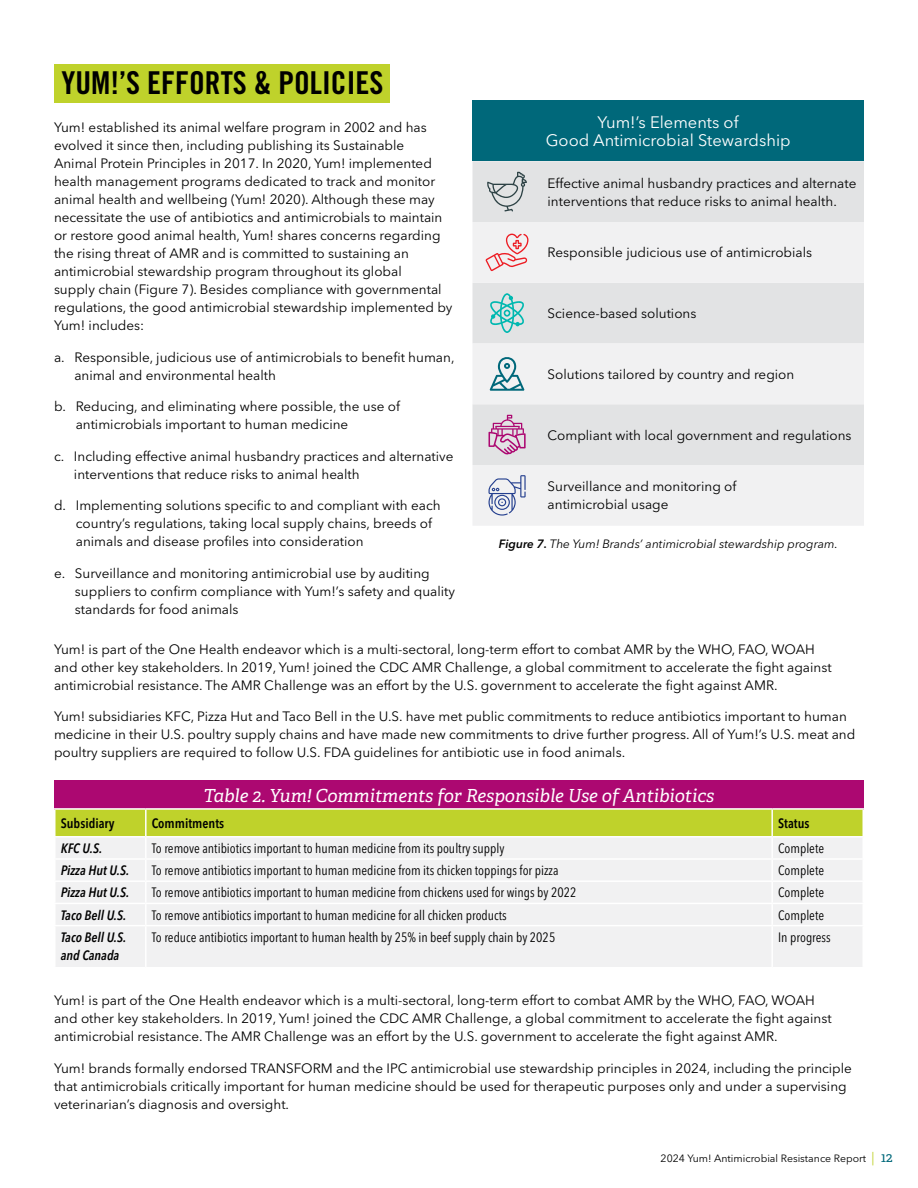
<style>
.page{position:relative;width:918px;height:1188px;background:#fff}
.page>*{position:absolute;margin:0;border:0;box-sizing:border-box;transform-origin:0 0}
.t1{font:31.5px "Trade Gothic LT Std Bd Cn 20";color:#000}
.t2{font:italic 18px "Adelle CYR";color:#fff}
.t3{font:16.5px/18px "Avenir Next LT Pro";color:#fff;text-align:center}
.t4{font:13.5px/18px "Avenir Next LT Pro";color:#000}
.t5{font:condensed 13.5px "Avenir Next LT Pro";color:#000}
.t6{font:italic 600 condensed 13.5px/18px "Avenir Next LT Pro";color:#000}
.t7{font:600 condensed 13.5px "Avenir Next LT Pro";color:#000}
.t8{font:italic 12px "Avenir Next LT Pro";color:#000}
.t9{font:10.5px "Avenir Next LT Pro";color:#000}
.s1{font-weight:600}
.s2{font-size:13.5px;color:#bfd22b}
.s3{font-family:"Adelle CYR";font-size:13.5px;color:#00687a}
</style>
<div class="page">
<div style="left:55px;top:65px;width:335px;height:38px;background:#bfd22b"></div>
<div style="left:472px;top:100px;width:392px;height:61px;background:#00687a"></div>
<div style="left:472px;top:161px;width:392px;height:61px;background:#e2e3e4"></div>
<svg style="left:472px;top:222px;width:392px;height:304px;fill:#f1f1f2"></svg>
<svg style="left:487px;top:172px;width:40px;height:40px;background:#c3c7c8"></svg>
<svg style="left:485px;top:234px;width:44px;height:37px"></svg>
<svg style="left:490px;top:293px;width:34px;height:40px"></svg>
<svg style="left:490px;top:354px;width:35px;height:37px"></svg>
<svg style="left:489px;top:415px;width:37px;height:39px"></svg>
<svg style="left:489px;top:475px;width:37px;height:41px"></svg>
<div style="left:54px;top:780px;width:810px;height:33px;background:#ac0871"></div>
<div style="left:56px;top:810px;width:806px;height:26px;background:#bfd22b"></div>
<div style="left:56px;top:838px;width:806px;height:129px;background:#f1f1f2"></div>
<hr style="left:54px;top:808px;width:92px;height:2px;background:#fff">
<hr style="left:54px;top:810px;width:2px;height:26px;background:#fff">
<hr style="left:146px;top:808px;width:626px;height:2px;background:#fff">
<hr style="left:145px;top:810px;width:2px;height:26px;background:#fff">
<hr style="left:772px;top:808px;width:92px;height:2px;background:#fff">
<hr style="left:771px;top:810px;width:2px;height:26px;background:#fff">
<hr style="left:862px;top:810px;width:2px;height:26px;background:#fff">
<hr style="left:145px;top:838px;width:2px;height:20px;background:#fff">
<hr style="left:771px;top:838px;width:2px;height:20px;background:#fff">
<hr style="left:54px;top:858px;width:92px;height:2px;background:#fff">
<hr style="left:146px;top:858px;width:626px;height:2px;background:#fff">
<hr style="left:145px;top:860px;width:2px;height:20px;background:#fff">
<hr style="left:772px;top:858px;width:92px;height:2px;background:#fff">
<hr style="left:771px;top:860px;width:2px;height:20px;background:#fff">
<hr style="left:54px;top:880px;width:92px;height:2px;background:#fff">
<hr style="left:146px;top:880px;width:626px;height:2px;background:#fff">
<hr style="left:145px;top:882px;width:2px;height:21px;background:#fff">
<hr style="left:772px;top:880px;width:92px;height:2px;background:#fff">
<hr style="left:771px;top:882px;width:2px;height:21px;background:#fff">
<hr style="left:54px;top:903px;width:92px;height:1px;background:#fff">
<hr style="left:146px;top:903px;width:626px;height:1px;background:#fff">
<hr style="left:145px;top:904px;width:2px;height:21px;background:#fff">
<hr style="left:772px;top:903px;width:92px;height:1px;background:#fff">
<hr style="left:771px;top:904px;width:2px;height:21px;background:#fff">
<hr style="left:54px;top:925px;width:92px;height:1px;background:#fff">
<hr style="left:146px;top:925px;width:626px;height:1px;background:#fff">
<hr style="left:145px;top:926px;width:2px;height:41px;background:#fff">
<hr style="left:772px;top:925px;width:92px;height:1px;background:#fff">
<hr style="left:771px;top:926px;width:2px;height:41px;background:#fff">
<h1 class="t1" style="left:62px;top:64px;width:323px">YUM!’S EFFORTS &amp; POLICIES</h1>
<p class="t4" style="left:54px;top:119px;width:400px">Yum! established its animal welfare program in 2002 and has evolved it since then, including publishing its Sustainable<br>Animal Protein Principles in 2017. In 2020, Yum! implemented health management programs dedicated to track and monitor animal health and wellbeing (Yum! 2020). Although these may necessitate the use of antibiotics and antimicrobials to maintain or restore good animal health, Yum! shares concerns regarding the rising threat of AMR and is committed to sustaining an antimicrobial stewardship program throughout its global<br>supply chain (Figure 7). Besides compliance with governmental regulations, the good antimicrobial stewardship implemented by Yum! includes:</p>
<p class="t4" style="left:74px;top:348px;width:382px;text-indent:-20px">a. Responsible, judicious use of antimicrobials to benefit human, animal and environmental health</p>
<p class="t4" style="left:76px;top:398px;width:326px;text-indent:-22px">b. Reducing, and eliminating where possible, the use of antimicrobials important to human medicine</p>
<p class="t4" style="left:74px;top:447px;width:381px;text-indent:-20px">c. Including effective animal husbandry practices and alternative interventions that reduce risks to animal health</p>
<p class="t4" style="left:76px;top:497px;width:366px;text-indent:-22px">d. Implementing solutions specific to and compliant with each country’s regulations, taking local supply chains, breeds of animals and disease profiles into consideration</p>
<p class="t4" style="left:75px;top:564px;width:382px;text-indent:-21px">e. Surveillance and monitoring antimicrobial use by auditing suppliers to confirm compliance with Yum!’s safety and quality standards for food animals</p>
<p class="t3" style="left:546px;top:113px;width:246px">Yum!’s Elements of<br>Good Antimicrobial Stewardship</p>
<p class="t4" style="left:548px;top:174px;width:310px">Effective animal husbandry practices and alternate interventions that reduce risks to animal health.</p>
<p class="t4" style="left:548px;top:244px;width:266px">Responsible judicious use of antimicrobials</p>
<p class="t4" style="left:548px;top:305px;width:150px">Science-based solutions</p>
<p class="t4" style="left:548px;top:365px;width:248px">Solutions tailored by country and region</p>
<p class="t4" style="left:548px;top:426px;width:306px">Compliant with local government and regulations</p>
<p class="t4" style="left:548px;top:478px;width:190px">Surveillance and monitoring of antimicrobial usage</p>
<p class="t8" style="left:499px;top:537px;width:340px"><span class="s1">Figure 7.</span> The Yum! Brands’ antimicrobial stewardship program.</p>
<p class="t4" style="left:54px;top:640px;width:779px">Yum! is part of the One Health endeavor which is a multi-sectoral, long-term effort to combat AMR by the WHO, FAO, WOAH and other key stakeholders. In 2019, Yum! joined the CDC AMR Challenge, a global commitment to accelerate the fight against antimicrobial resistance. The AMR Challenge was an effort by the U.S. government to accelerate the fight against AMR.</p>
<p class="t4" style="left:54px;top:707px;width:803px">Yum! subsidiaries KFC, Pizza Hut and Taco Bell in the U.S. have met public commitments to reduce antibiotics important to human medicine in their U.S. poultry supply chains and have made new commitments to drive further progress. All of Yum!’s U.S. meat and poultry suppliers are required to follow U.S. FDA guidelines for antibiotic use in food animals.</p>
<h2 class="t2" style="left:204px;top:783px;width:512px">Table 2. Yum! Commitments for Responsible Use of Antibiotics</h2>
<p class="t7" style="left:61px;top:815px;width:55px">Subsidiary</p>
<p class="t7" style="left:152px;top:815px;width:74px">Commitments</p>
<p class="t7" style="left:778px;top:815px;width:33px">Status</p>
<p class="t6" style="left:61px;top:839px;width:43px">KFC U.S.</p>
<p class="t5" style="left:152px;top:840px;width:354px">To remove antibiotics important to human medicine from its poultry supply</p>
<p class="t5" style="left:778px;top:840px;width:47px">Complete</p>
<p class="t6" style="left:61px;top:861px;width:70px">Pizza Hut U.S.</p>
<p class="t5" style="left:152px;top:862px;width:408px">To remove antibiotics important to human medicine from its chicken toppings for pizza</p>
<p class="t5" style="left:778px;top:862px;width:47px">Complete</p>
<p class="t6" style="left:61px;top:884px;width:70px">Pizza Hut U.S.</p>
<p class="t5" style="left:152px;top:885px;width:426px">To remove antibiotics important to human medicine from chickens used for wings by 2022</p>
<p class="t5" style="left:778px;top:885px;width:47px">Complete</p>
<p class="t6" style="left:61px;top:906px;width:67px">Taco Bell U.S.</p>
<p class="t5" style="left:152px;top:907px;width:357px">To remove antibiotics important to human medicine for all chicken products</p>
<p class="t5" style="left:778px;top:907px;width:47px">Complete</p>
<p class="t6" style="left:61px;top:928px;width:67px">Taco Bell U.S. and Canada</p>
<p class="t5" style="left:152px;top:929px;width:405px">To reduce antibiotics important to human health by 25% in beef supply chain by 2025</p>
<p class="t5" style="left:778px;top:929px;width:54px">In progress</p>
<p class="t4" style="left:54px;top:991px;width:779px">Yum! is part of the One Health endeavor which is a multi-sectoral, long-term effort to combat AMR by the WHO, FAO, WOAH and other key stakeholders. In 2019, Yum! joined the CDC AMR Challenge, a global commitment to accelerate the fight against antimicrobial resistance. The AMR Challenge was an effort by the U.S. government to accelerate the fight against AMR.</p>
<p class="t4" style="left:54px;top:1059px;width:800px">Yum! brands formally endorsed TRANSFORM and the IPC antimicrobial use stewardship principles in 2024, including the principle that antimicrobials critically important for human medicine should be used for therapeutic purposes only and under a supervising veterinarian’s diagnosis and oversight.</p>
<p class="t9" style="left:661px;top:1152px;width:233px">2024 Yum! Antimicrobial Resistance Report <span class="s2">|</span> <span class="s3">12</span></p>
</div>
